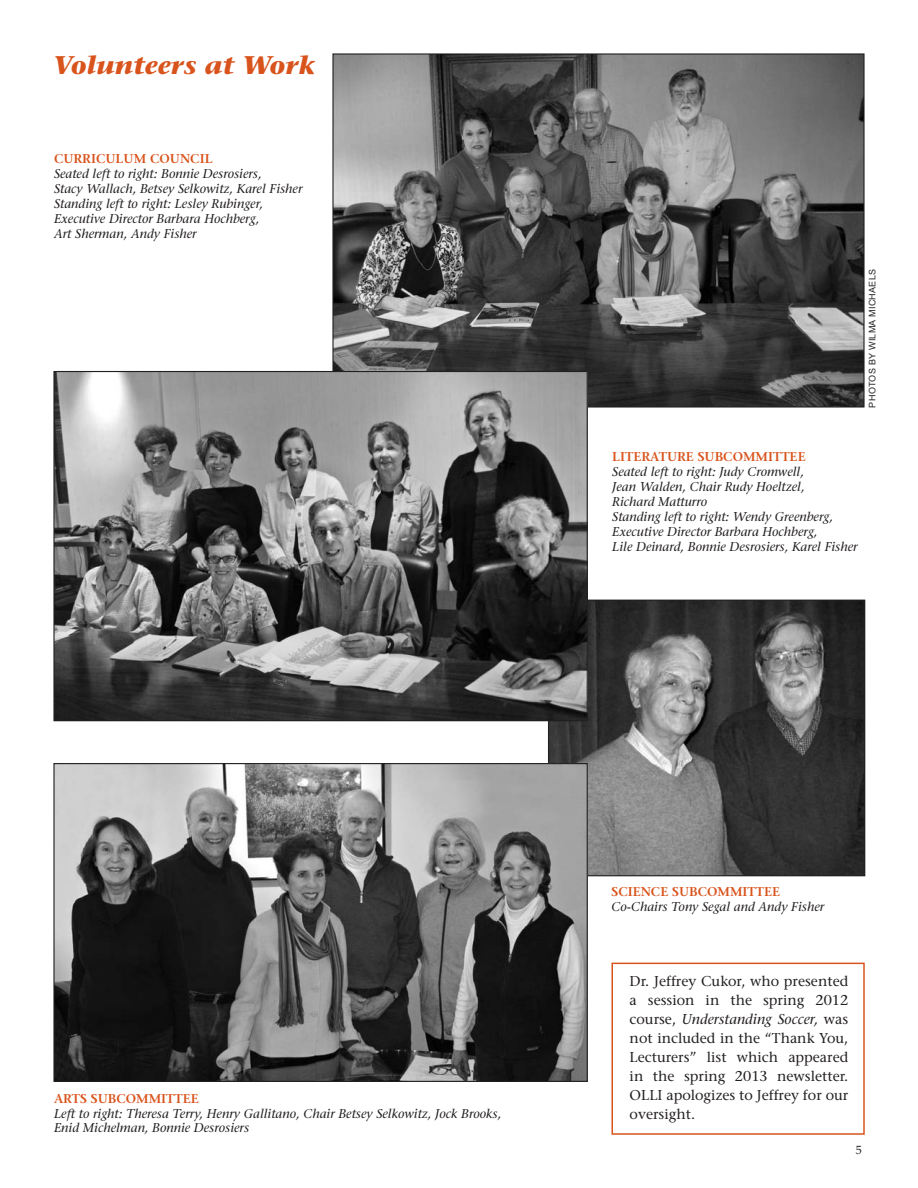
<style>
.page{position:relative;width:918px;height:1188px;background:#fff}
.page>*{position:absolute;margin:0;border:0;box-sizing:border-box;transform-origin:0 0}
.t1{font:italic 700 25.5px "Stone Serif";color:#d9531c}
.t2{font:14.25px/19px "Stone Serif";color:#231f20;text-align:justify}
.t3{font:italic 12.75px/15px "Stone Serif";color:#231f20}
.t4{font:600 12.75px "Stone Serif";color:#d9531c}
.t5{font:12px "Palatino";color:#231f20}
.t6{font:9px "Arial";letter-spacing:.03em;color:#231f20}
.s1{font-style:italic}
</style>
<div class="page">
<img style="left:334px;top:55px;width:529px;height:351px">
<img style="left:550px;top:602px;width:313px;height:272px">
<img style="left:55px;top:373px;width:531px;height:346px">
<img style="left:55px;top:765px;width:531px;height:315px">
<div style="left:611px;top:963px;width:254px;height:172px;border:2px solid #d9531c"></div>
<h1 class="t1" style="left:52px;top:50px;width:264px">Volunteers at Work</h1>
<p class="t4" style="left:54px;top:151px;width:20px">CURRICULUM</p>
<p class="t4" style="left:150px;top:151px;width:20px">COUNCIL</p>
<p class="t3" style="left:54px;top:166px;width:250px">Seated left to right: Bonnie Desrosiers,<br>Stacy Wallach, Betsey Selkowitz, Karel Fisher Standing left to right: Lesley Rubinger, Executive Director Barbara Hochberg,<br>Art Sherman, Andy Fisher</p>
<p class="t6" style="left:866px;top:408px;width:140px;rotate:-90deg">PHOTOS BY WILMA MICHAELS</p>
<p class="t4" style="left:612px;top:449px;width:18px">LITERATURE</p>
<p class="t4" style="left:698px;top:449px;width:17px">SUBCOMMITTEE</p>
<p class="t3" style="left:612px;top:464px;width:247px">Seated left to right: Judy Cromwell,<br>Jean Walden, Chair Rudy Hoeltzel,<br>Richard Matturro<br>Standing left to right: Wendy Greenberg, Executive Director Barbara Hochberg,<br>Lile Deinard, Bonnie Desrosiers, Karel Fisher</p>
<p class="t4" style="left:54px;top:1090px;width:18px">ARTS</p>
<p class="t4" style="left:91px;top:1090px;width:17px">SUBCOMMITTEE</p>
<p class="t3" style="left:54px;top:1106px;width:449px">Left to right: Theresa Terry, Henry Gallitano, Chair Betsey Selkowitz, Jock Brooks,<br>Enid Michelman, Bonnie Desrosiers</p>
<p class="t4" style="left:611px;top:884px;width:17px">SCIENCE</p>
<p class="t4" style="left:672px;top:884px;width:17px">SUBCOMMITTEE</p>
<p class="t3" style="left:611px;top:899px;width:214px">Co-Chairs Tony Segal and Andy Fisher</p>
<p class="t2" style="left:630px;top:971px;width:220px">Dr. Jeffrey Cukor, who presented a session in the spring 2012 course, <span class="s1">Understanding Soccer,</span> was not included in the “Thank You, Lecturers” list which appeared in the spring 2013 newsletter.<br>OLLI apologizes to Jeffrey for our oversight.</p>
<p class="t5" style="left:856px;top:1140px;width:7px">5</p>
</div>
